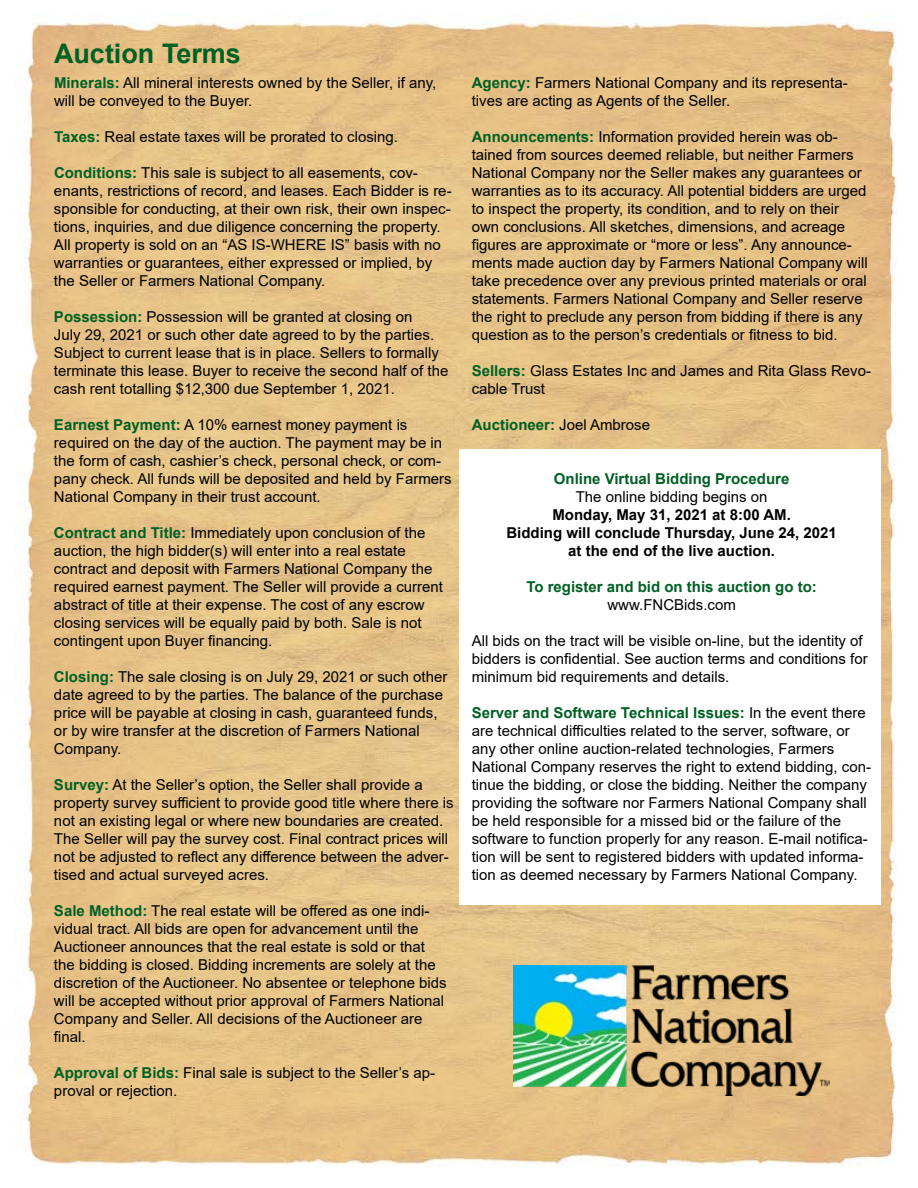
<style>
.page{position:relative;width:918px;height:1188px;background:#fff}
.page>*{position:absolute;margin:0;border:0;box-sizing:border-box;transform-origin:0 0}
.t1{font:700 27px "Arial";color:#006023}
.t2{font:15px/18px "Arial";color:#000}
.t3{font:700 15px/18px "Arial";color:#000;text-align:center}
.t4{font:700 15px "Arial";color:#006023}
.s1{font-weight:700;color:#006023}
.s2{font-weight:400;color:#000}
</style>
<div class="page">
<img style="left:14px;top:19px;width:882px;height:1147px">
<div style="left:459px;top:450px;width:421px;height:455px;background:#fff"></div>
<img style="left:514px;top:966px;width:316px;height:129px">
<h1 class="t1" style="left:54px;top:34px;width:189px">Auction Terms</h1>
<p class="t2" style="left:54px;top:73px;width:384px"><span class="s1">Minerals:</span> All mineral interests owned by the Seller, if any, will be conveyed to the Buyer.</p>
<p class="t2" style="left:54px;top:127px;width:346px"><span class="s1">Taxes:</span> Real estate taxes will be prorated to closing.</p>
<p class="t2" style="left:54px;top:163px;width:399px"><span class="s1">Conditions:</span> This sale is subject to all easements, cov&shy;enants, restrictions of record, and leases. Each Bidder is re&shy;sponsible for conducting, at their own risk, their own inspec&shy;tions, inquiries, and due diligence concerning the property.<br>All property is sold on an “AS IS-WHERE IS” basis with no warranties or guarantees, either expressed or implied, by the Seller or Farmers National Company.</p>
<p class="t2" style="left:54px;top:307px;width:396px"><span class="s1">Possession:</span> Possession will be granted at closing on<br>July 29, 2021 or such other date agreed to by the parties.<br>Subject to current lease that is in place. Sellers to formally terminate this lease. Buyer to receive the second half of the cash rent totalling $12,300 due September 1, 2021.</p>
<p class="t2" style="left:54px;top:415px;width:399px"><span class="s1">Earnest Payment:</span> A 10% earnest money payment is required on the day of the auction. The payment may be in the form of cash, cashier’s check, personal check, or com&shy;pany check. All funds will be deposited and held by Farmers National Company in their trust account.</p>
<p class="t2" style="left:54px;top:523px;width:391px"><span class="s1">Contract and Title:</span> Immediately upon conclusion of the auction, the high bidder(s) will enter into a real estate contract and deposit with Farmers National Company the required earnest payment. The Seller will provide a current abstract of title at their expense. The cost of any escrow closing services will be equally paid by both. Sale is not contingent upon Buyer financing.</p>
<p class="t2" style="left:54px;top:667px;width:395px"><span class="s1">Closing:</span> The sale closing is on July 29, 2021 or such other date agreed to by the parties. The balance of the purchase price will be payable at closing in cash, guaranteed funds, or by wire transfer at the discretion of Farmers National Company.</p>
<p class="t2" style="left:54px;top:775px;width:401px"><span class="s1">Survey:</span> At the Seller’s option, the Seller shall provide a property survey sufficient to provide good title where there is not an existing legal or where new boundaries are created.<br>The Seller will pay the survey cost. Final contract prices will not be adjusted to reflect any difference between the adver&shy;tised and actual surveyed acres.</p>
<p class="t2" style="left:54px;top:901px;width:394px"><span class="s1">Sale Method:</span> The real estate will be offered as one indi&shy;vidual tract. All bids are open for advancement until the Auctioneer announces that the real estate is sold or that the bidding is closed. Bidding increments are solely at the discretion of the Auctioneer. No absentee or telephone bids will be accepted without prior approval of Farmers National Company and Seller. All decisions of the Auctioneer are final.</p>
<p class="t2" style="left:54px;top:1063px;width:383px"><span class="s1">Approval of Bids:</span> Final sale is subject to the Seller’s ap&shy;proval or rejection.</p>
<p class="t2" style="left:472px;top:73px;width:377px"><span class="s1">Agency:</span> Farmers National Company and its representa&shy;tives are acting as Agents of the Seller.</p>
<p class="t2" style="left:472px;top:127px;width:397px"><span class="s1">Announcements:</span> Information provided herein was ob&shy;tained from sources deemed reliable, but neither Farmers National Company nor the Seller makes any guarantees or warranties as to its accuracy. All potential bidders are urged to inspect the property, its condition, and to rely on their own conclusions. All sketches, dimensions, and acreage figures are approximate or “more or less”. Any announce&shy;ments made auction day by Farmers National Company will take precedence over any previous printed materials or oral statements. Farmers National Company and Seller reserve the right to preclude any person from bidding if there is any question as to the person’s credentials or fitness to bid.</p>
<p class="t2" style="left:472px;top:361px;width:401px"><span class="s1">Sellers:</span> Glass Estates Inc and James and Rita Glass Revo&shy;cable Trust</p>
<p class="t4" style="left:472px;top:414px;width:180px">Auctioneer: <span class="s2">Joel Ambrose</span></p>
<p class="t4" style="left:554px;top:468px;width:237px">Online Virtual Bidding Procedure</p>
<p class="t2" style="left:576px;top:487px;width:193px">The online bidding begins on</p>
<p class="t3" style="left:506px;top:506px;width:332px">Monday, May 31, 2021 at 8:00 AM.<br>Bidding will conclude Thursday, June 24, 2021 at the end of the live auction.</p>
<p class="t4" style="left:526px;top:576px;width:292px">To register and bid on this auction go to:</p>
<p class="t2" style="left:607px;top:595px;width:130px">www.FNCBids.com</p>
<p class="t2" style="left:472px;top:631px;width:398px">All bids on the tract will be visible on-line, but the identity of bidders is confidential. See auction terms and conditions for minimum bid requirements and details.</p>
<p class="t2" style="left:472px;top:703px;width:401px"><span class="s1">Server and Software Technical Issues:</span> In the event there are technical difficulties related to the server, software, or any other online auction-related technologies, Farmers National Company reserves the right to extend bidding, con&shy;tinue the bidding, or close the bidding. Neither the company providing the software nor Farmers National Company shall be held responsible for a missed bid or the failure of the software to function properly for any reason. E-mail notifica&shy;tion will be sent to registered bidders with updated informa&shy;tion as deemed necessary by Farmers National Company.</p>
</div>
